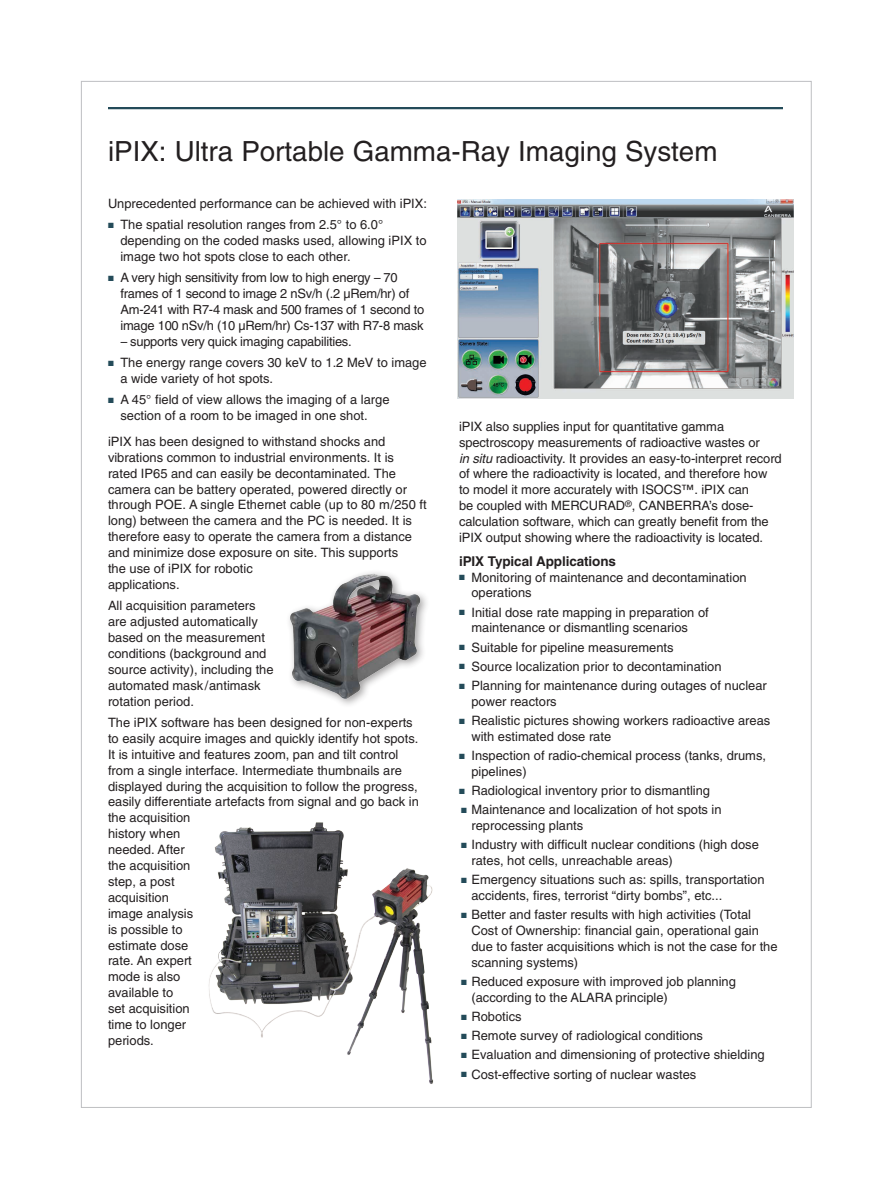
<style>
.page{position:relative;width:891px;height:1188px;background:#fff}
.page>*{position:absolute;margin:0;border:0;box-sizing:border-box;transform-origin:0 0}
.Main_Head_for_Contin{font:27.75px "Helvetica";color:#231f20}
.Body_Text_Subhead{font:700 13.5px "Helvetica";letter-spacing:-.005em;color:#231f20}
.Body_Text{font:12.9px/15.9px "Helvetica";color:#231f20}
.Body_Text_With_Bulle{font:12.9px/15.9px "Helvetica";color:#231f20}
.Body_Text_With_Bulle-2{font:12.9px/15.9px "Helvetica";letter-spacing:-.02em;color:#231f20}
.s1{color:#244b59}
.s2{font-style:italic}
</style>
<div class="page">
<hr style="left:108px;top:107px;width:675px;height:2px;background:#244b59">
<div style="left:285px;top:569px;width:145px;height:139px;background:#231f20;opacity:.45"></div>
<img style="left:290px;top:572px;width:132px;height:127px">
<img style="left:457px;top:199px;width:336px;height:200px">
<img style="left:208px;top:822px;width:225px;height:262px">
<p class="Main_Head_for_Contin" style="left:108px;top:135px;width:611px">iPIX: Ultra Portable Gamma-Ray Imaging System</p>
<p class="Body_Text" style="left:108px;top:195px;width:321px">Unprecedented performance can be achieved with iPIX:</p>
<p class="Body_Text_With_Bulle" style="left:120px;top:217px;width:308px;text-indent:-12px"><span class="s1">■</span> The spatial resolution ranges from 2.5° to 6.0° depending on the coded masks used, allowing iPIX to image two hot spots close to each other.</p>
<p class="Body_Text_With_Bulle-2" style="left:120px;top:270px;width:305px;text-indent:-12px"><span class="s1">■</span> A very high sensitivity from low to high energy – 70 frames of 1 second to image 2 nSv/h (.2 µRem/hr) of Am-241 with R7-4 mask and 500 frames of 1 second to image 100 nSv/h (10 µRem/hr) Cs-137 with R7-8 mask</p>
<p class="Body_Text_With_Bulle-2" style="left:120px;top:333px;width:233px">– supports very quick imaging capabilities.</p>
<p class="Body_Text_With_Bulle" style="left:120px;top:355px;width:308px;text-indent:-12px"><span class="s1">■</span> The energy range covers 30 keV to 1.2 MeV to image a wide variety of hot spots.</p>
<p class="Body_Text_With_Bulle" style="left:120px;top:392px;width:271px;text-indent:-12px"><span class="s1">■</span> A 45° field of view allows the imaging of a large section of a room to be imaged in one shot.</p>
<p class="Body_Text" style="left:108px;top:433px;width:320px">iPIX has been designed to withstand shocks and vibrations common to industrial environments. It is<br>rated IP65 and can easily be decontaminated. The camera can be battery operated, powered directly or through POE. A single Ethernet cable (up to 80 m/250 ft long) between the camera and the PC is needed. It is therefore easy to operate the camera from a distance and minimize dose exposure on site. This supports<br>the use of iPIX for robotic<br>applications.</p>
<p class="Body_Text" style="left:108px;top:598px;width:167px">All acquisition parameters are adjusted automatically based on the measurement conditions (background and source activity), including the automated mask /antimask rotation period.</p>
<p class="Body_Text" style="left:108px;top:714px;width:312px">The iPIX software has been designed for non-experts to easily acquire images and quickly identify hot spots.<br>It is intuitive and features zoom, pan and tilt control from a single interface. Intermediate thumbnails are displayed during the acquisition to follow the progress, easily differentiate artefacts from signal and go back in the acquisition<br>history when<br>needed. After<br>the acquisition<br>step, a post<br>acquisition<br>image analysis<br>is possible to<br>estimate dose<br>rate. An expert<br>mode is also<br>available to<br>set acquisition<br>time to longer<br>periods.</p>
<p class="Body_Text" style="left:459px;top:418px;width:324px">iPIX also supplies input for quantitative gamma spectroscopy measurements of radioactive wastes or<br><span class="s2">in situ</span> radioactivity. It provides an easy-to-interpret record of where the radioactivity is located, and therefore how<br>to model it more accurately with ISOCS™. iPIX can<br>be coupled with MERCURAD<sup>®</sup>, CANBERRA’s dose&shy;calculation software, which can greatly benefit from the iPIX output showing where the radioactivity is located.</p>
<p class="Body_Text_Subhead" style="left:459px;top:553px;width:159px">iPIX Typical Applications</p>
<p class="Body_Text_With_Bulle" style="left:471px;top:569px;width:277px;text-indent:-12px"><span class="s1">■</span> Monitoring of maintenance and decontamination operations</p>
<p class="Body_Text_With_Bulle" style="left:471px;top:604px;width:239px;text-indent:-12px"><span class="s1">■</span> Initial dose rate mapping in preparation of maintenance or dismantling scenarios</p>
<p class="Body_Text_With_Bulle" style="left:459px;top:639px;width:216px"><span class="s1">■</span> Suitable for pipeline measurements</p>
<p class="Body_Text_With_Bulle" style="left:459px;top:658px;width:264px"><span class="s1">■</span> Source localization prior to decontamination</p>
<p class="Body_Text_With_Bulle" style="left:471px;top:677px;width:297px;text-indent:-12px"><span class="s1">■</span> Planning for maintenance during outages of nuclear power reactors</p>
<p class="Body_Text_With_Bulle" style="left:471px;top:712px;width:300px;text-indent:-12px"><span class="s1">■</span> Realistic pictures showing workers radioactive areas with estimated dose rate</p>
<p class="Body_Text_With_Bulle" style="left:471px;top:747px;width:296px;text-indent:-12px"><span class="s1">■</span> Inspection of radio-chemical process (tanks, drums, pipelines)</p>
<p class="Body_Text_With_Bulle" style="left:459px;top:783px;width:253px"><span class="s1">■</span> Radiological inventory prior to dismantling</p>
<p class="Body_Text_With_Bulle" style="left:471px;top:802px;width:252px;text-indent:-10px"><span class="s1">■</span> Maintenance and localization of hot spots in reprocessing plants</p>
<p class="Body_Text_With_Bulle" style="left:471px;top:837px;width:289px;text-indent:-10px"><span class="s1">■</span> Industry with difficult nuclear conditions (high dose rates, hot cells, unreachable areas)</p>
<p class="Body_Text_With_Bulle" style="left:471px;top:872px;width:295px;text-indent:-10px"><span class="s1">■</span> Emergency situations such as: spills, transportation accidents, fires, terrorist “dirty bombs”, etc...</p>
<p class="Body_Text_With_Bulle" style="left:471px;top:907px;width:308px;text-indent:-10px"><span class="s1">■</span> Better and faster results with high activities (Total Cost of Ownership: financial gain, operational gain due to faster acquisitions which is not the case for the scanning systems)</p>
<p class="Body_Text_With_Bulle" style="left:471px;top:974px;width:266px;text-indent:-10px"><span class="s1">■</span> Reduced exposure with improved job planning (according to the ALARA principle)</p>
<p class="Body_Text_With_Bulle" style="left:461px;top:1009px;width:62px"><span class="s1">■</span> Robotics</p>
<p class="Body_Text_With_Bulle" style="left:461px;top:1028px;width:243px"><span class="s1">■</span> Remote survey of radiological conditions</p>
<p class="Body_Text_With_Bulle" style="left:461px;top:1047px;width:305px"><span class="s1">■</span> Evaluation and dimensioning of protective shielding</p>
<p class="Body_Text_With_Bulle" style="left:461px;top:1066px;width:237px"><span class="s1">■</span> Cost-effective sorting of nuclear wastes</p>
</div>
